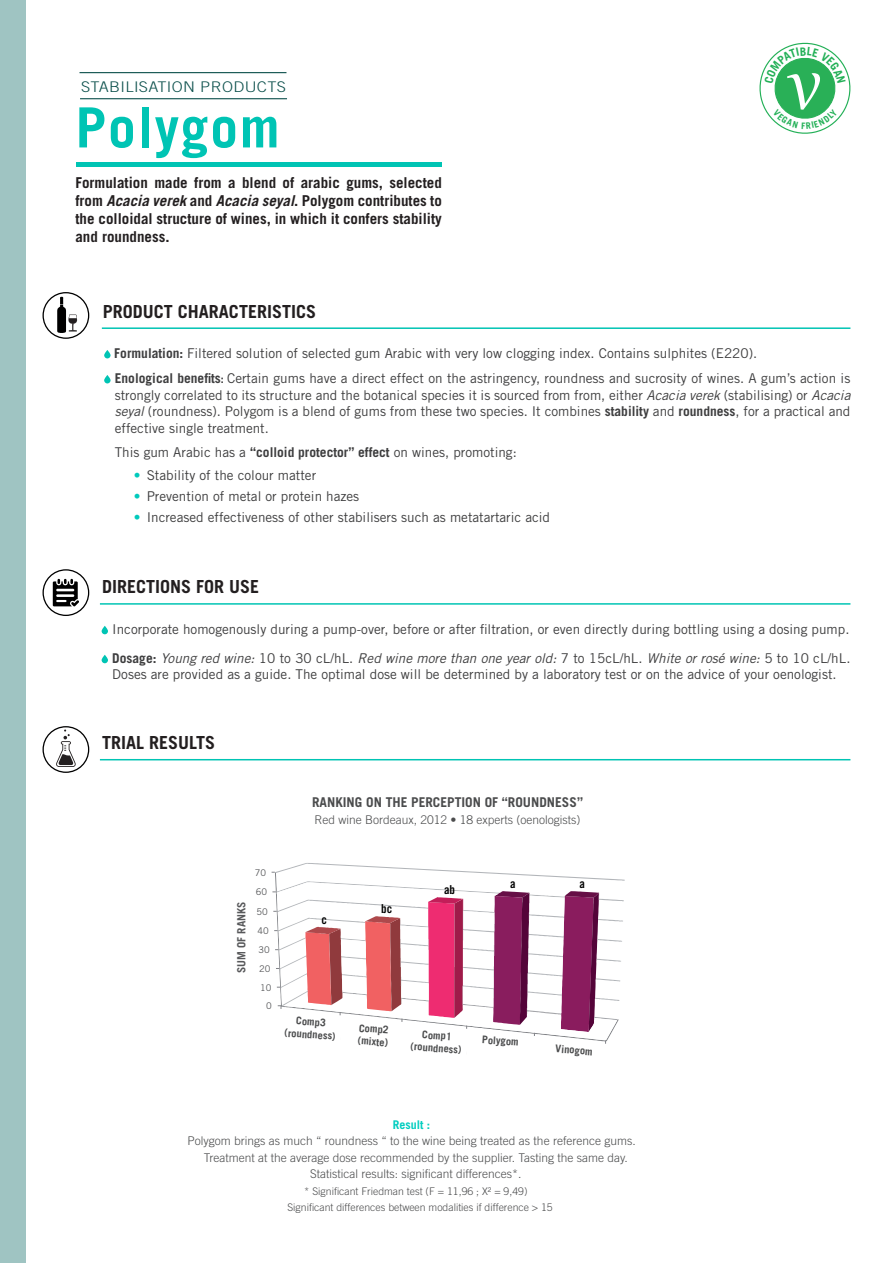
<style>
.page{position:relative;width:893px;height:1263px;background:#fff}
.page>*{position:absolute;margin:0;border:0;box-sizing:border-box;transform-origin:0 0}
.t1{font:700 55.5px "Trade Gothic LT Std";letter-spacing:.03em;color:#00c4b4}
.t2{font:700 18px "Trade Gothic LT Std";color:#231f20}
.t3{font:700 15px/18px "Trade Gothic LT Std";color:#231f20;text-align:justify}
.t4{font:300 14.7px "Trade Gothic LT Std";letter-spacing:.02em;color:#0c504c;scale:1.12 1}
.t5{font:13.5px/16.5px "Trade Gothic LT Std";color:#3e3e3f;text-align:justify}
.t6{font:700 13.5px "Trade Gothic LT Std";color:#4b4c4d}
.t7{font:12.3px "Trade Gothic LT Std Bd Cn 20";color:#000}
.t8{font:300 12px "Trade Gothic LT Std";color:#4b4c4d}
.t9{font:700 12px "Trade Gothic LT Std";color:#00cdbf}
.t10{font:700 11.4px "Trade Gothic LT Std";color:#57585a}
.t11{font:300 10.5px "Trade Gothic LT Std";color:#4b4c4d}
.t12{font:700 10.5px "Trade Gothic LT Std";color:#4b4c4d}
.t13{font:9.15px "Trade Gothic LT Std";color:#57585a}
.s1{font-style:italic}
.s2{font-weight:700}
.s3{font-family:"Trade Gothic LT Std Bd Cn 20"}
.s4{color:#00cabc}
</style>
<div class="page">
<div style="left:0;top:0;width:26px;height:1263px;background:#9fc4c2"></div>
<svg style="left:104px;top:350px;width:7px;height:8px"></svg>
<svg style="left:104px;top:375px;width:7px;height:8px"></svg>
<svg style="left:43px;top:292px;width:46px;height:47px"></svg>
<hr style="left:102px;top:327px;width:748px;height:2px;background:#00c4b4">
<div style="left:102px;top:626px;width:6px;height:8px;background:#00c4b4;border-radius:3px"></div>
<div style="left:102px;top:655px;width:6px;height:8px;background:#00c4b4;border-radius:3px"></div>
<svg style="left:43px;top:569px;width:46px;height:47px"></svg>
<hr style="left:100px;top:603px;width:750px;height:2px;background:#00c4b4">
<hr style="left:76px;top:162px;width:366px;height:4px;background:#00c4b4">
<hr style="left:100px;top:759px;width:750px;height:1px;background:#00c4b4">
<svg style="left:43px;top:726px;width:46px;height:47px"></svg>
<svg style="left:272px;top:863px;width:353px;height:181px"></svg>
<hr style="left:80px;top:72px;width:206px;height:1px;background:#0c504c">
<hr style="left:80px;top:98px;width:207px;height:1px;background:#0c504c">
<svg style="left:759px;top:42px;width:91px;height:92px"></svg>
<p class="t4" style="left:81px;top:78px;width:185px">STABILISATION PRODUCTS</p>
<p class="t1" style="left:75px;top:94px;width:206px">Polygom</p>
<p class="t3" style="left:75px;top:174px;width:368px">Formulation made from a blend of arabic gums, selected from <span class="s1">Acacia verek</span> and <span class="s1">Acacia seyal</span>. Polygom contributes to the colloidal structure of wines, in which it confers stability and roundness.</p>
<p class="t2" style="left:103px;top:301px;width:215px">PRODUCT CHARACTERISTICS</p>
<p class="t5" style="left:114px;top:345px;width:645px"><span class="s2">Formulation:</span> Filtered solution of selected gum Arabic with very low clogging index. Contains sulphites (E220).</p>
<p class="t5" style="left:115px;top:370px;width:737px"><span class="s2">Enological benefits</span><span class="s3">:</span> Certain gums have a direct effect on the astringency, roundness and sucrosity of wines. A gum’s action is strongly correlated to its structure and the botanical species it is sourced from from, either <span class="s1">Acacia verek</span> (stabilising) or <span class="s1">Acacia seyal</span> (roundness). Polygom is a blend of gums from these two species. It combines <span class="s2">stability</span> and <span class="s2">roundness</span>, for a practical and effective single treatment.</p>
<p class="t5" style="left:115px;top:443px;width:403px">This gum Arabic has a <span class="s2">“colloid protector” effect</span> on wines, promoting:</p>
<p class="t5" style="left:134px;top:467px;width:184px"><span class="s4">•</span> Stability of the colour matter</p>
<p class="t5" style="left:134px;top:488px;width:227px"><span class="s4">•</span> Prevention of metal or protein hazes</p>
<p class="t5" style="left:134px;top:509px;width:418px"><span class="s4">•</span> Increased effectiveness of other stabilisers such as metatartaric acid</p>
<p class="t2" style="left:102px;top:575px;width:159px">DIRECTIONS FOR USE</p>
<p class="t5" style="left:112px;top:621px;width:739px">Incorporate homogenously during a pump-over, before or after filtration, or even directly during bottling using a dosing pump.</p>
<p class="t5" style="left:112px;top:650px;width:740px"><span class="s2">Dosage:</span> <span class="s1">Young red wine:</span> 10 to 30 cL/hL. <span class="s1">Red wine more than one year old:</span> 7 to 15cL/hL. <span class="s1">White or rosé wine:</span> 5 to 10 cL/hL.<br>Doses are provided as a guide. The optimal dose will be determined by a laboratory test or on the advice of your oenologist.</p>
<p class="t2" style="left:102px;top:731px;width:115px">TRIAL RESULTS</p>
<p class="t6" style="left:312px;top:794px;width:272px">RANKING ON THE PERCEPTION OF “ROUNDNESS”</p>
<p class="t8" style="left:314px;top:812px;width:268px">Red wine Bordeaux, 2012 • 18 experts (oenologists)</p>
<p class="t10" style="left:234px;top:973px;width:73px;rotate:-90deg">SUM OF RANKS</p>
<p class="t13" style="left:255px;top:867px;width:13px">70</p>
<p class="t13" style="left:256px;top:886px;width:13px">60</p>
<p class="t13" style="left:257px;top:906px;width:13px">50</p>
<p class="t13" style="left:257px;top:925px;width:13px">40</p>
<p class="t13" style="left:258px;top:944px;width:13px">30</p>
<p class="t13" style="left:259px;top:963px;width:13px">20</p>
<p class="t13" style="left:260px;top:982px;width:13px">10</p>
<p class="t13" style="left:266px;top:1000px;width:7px">0</p>
<p class="t7" style="left:321px;top:912px;width:7px">c</p>
<p class="t7" style="left:381px;top:901px;width:13px">bc</p>
<p class="t7" style="left:444px;top:882px;width:13px">ab</p>
<p class="t12" style="left:297px;top:1014px;width:31px;rotate:4deg">Comp3</p>
<p class="t12" style="left:285px;top:1026px;width:53px;rotate:4deg">(roundness)</p>
<p class="t12" style="left:423px;top:1028px;width:31px;rotate:4deg">Comp1</p>
<p class="t12" style="left:411px;top:1040px;width:53px;rotate:4deg">(roundness)</p>
<p class="t12" style="left:359px;top:1021px;width:31px;rotate:4deg">Comp2</p>
<p class="t12" style="left:358px;top:1034px;width:32px;rotate:4deg">(mixte)</p>
<p class="t7" style="left:510px;top:876px;width:7px">a</p>
<p class="t7" style="left:580px;top:876px;width:7px">a</p>
<p class="t12" style="left:483px;top:1033px;width:38px;rotate:4deg">Polygom</p>
<p class="t12" style="left:556px;top:1042px;width:39px;rotate:4deg">Vinogom</p>
<p class="t9" style="left:393px;top:1117px;width:39px">Result :</p>
<p class="t8" style="left:188px;top:1134px;width:450px">Polygom brings as much “ roundness “ to the wine being treated as the reference gums.</p>
<p class="t8" style="left:204px;top:1150px;width:426px">Treatment at the average dose recommended by the supplier. Tasting the same day.</p>
<p class="t8" style="left:310px;top:1167px;width:213px">Statistical results: significant differences*.</p>
<p class="t11" style="left:304px;top:1185px;width:225px">* Significant Friedman test (F = 11,96 ; X² = 9,49)</p>
<p class="t11" style="left:287px;top:1201px;width:267px">Significant differences between modalities if difference &gt; 15</p>
</div>
